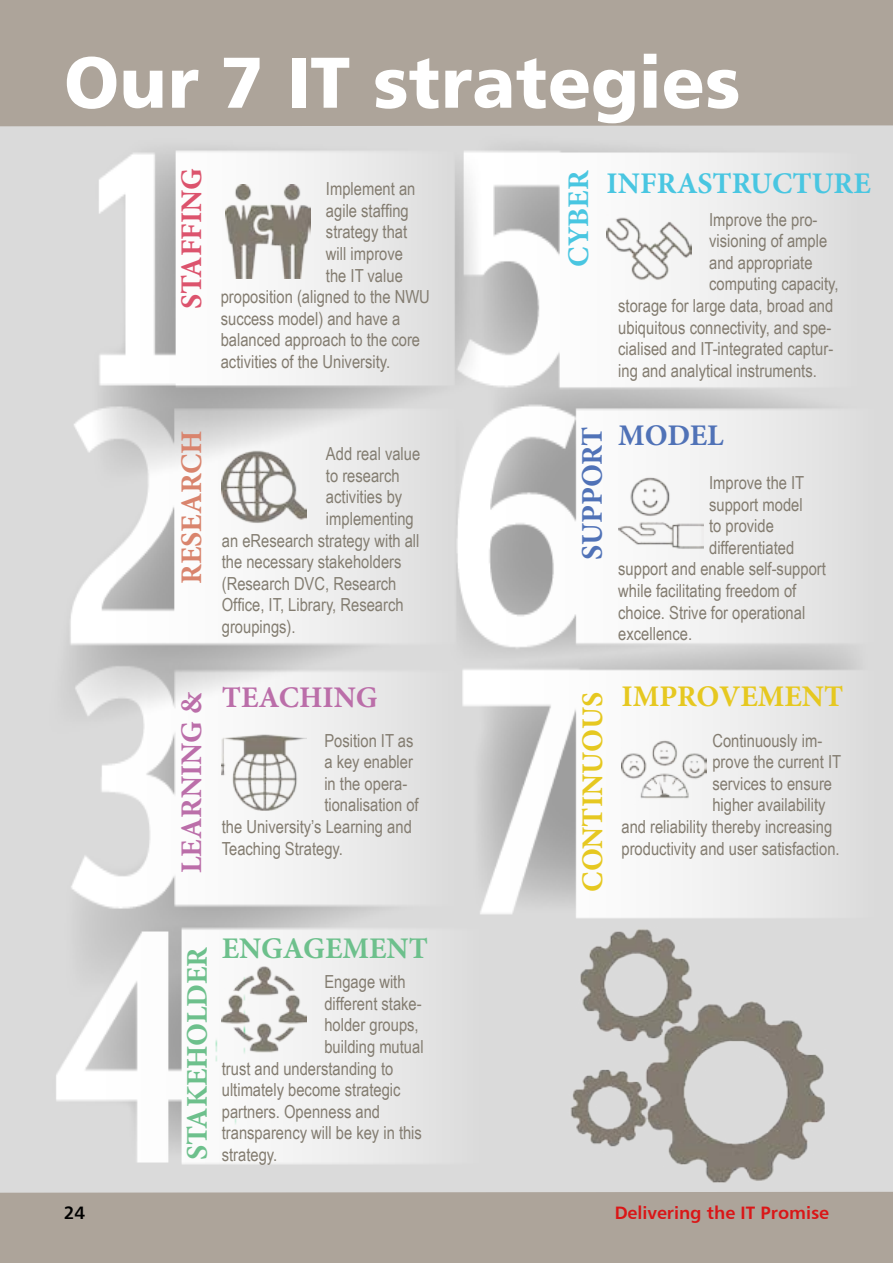
<style>
.page{position:relative;width:893px;height:1263px;background:#ada49a}
.page>*{position:absolute;margin:0;border:0;box-sizing:border-box;transform-origin:0 0}
.t1{font:72px "Humanist 777 BT Black B";color:#fff}
.t2{font:700 30px "Minion Pro";color:#6dc08c}
.t3{font:700 30px "Minion Pro";color:#e6c820}
.t4{font:700 30px "Minion Pro";color:#49c6e1}
.t5{font:700 30px "Minion Pro";color:#bb6ea9}
.t6{font:700 30px "Minion Pro";letter-spacing:-.01em;color:#5072b7}
.t7{font:700 30px "Minion Pro";color:#dc536d}
.t8{font:700 30px "Minion Pro";color:#d9846d}
.t9{font:18px "Arial Narrow";color:#837c70}
.t10{font:18px "Arial Narrow";color:#837d71}
.t11{font:18px "Humanist 777 BT Bold B";color:#da1617}
.t12{font:18px "Humanist 777 BT Bold B";color:#000}
</style>
<div class="page">
<img style="left:0;top:125px;width:893px;height:1068px">
<img style="left:225px;top:184px;width:85px;height:95px">
<img style="left:567px;top:928px;width:264px;height:254px">
<img style="left:222px;top:445px;width:85px;height:79px">
<img style="left:222px;top:732px;width:85px;height:79px">
<img style="left:222px;top:966px;width:85px;height:86px">
<img style="left:607px;top:212px;width:84px;height:75px">
<img style="left:618px;top:474px;width:85px;height:79px">
<img style="left:621px;top:737px;width:85px;height:70px">
<h1 class="t1" style="left:64px;top:36px;width:678px">Our 7 IT strategies</h1>
<h2 class="t7" style="left:170px;top:309px;width:142px;rotate:-90deg">STAFFING</h2>
<p class="t9" style="left:326px;top:176px;width:91px">Implement an</p>
<p class="t9" style="left:326px;top:197px;width:84px">agile staffing</p>
<p class="t9" style="left:326px;top:219px;width:83px">strategy that</p>
<p class="t9" style="left:326px;top:240px;width:79px">will improve</p>
<p class="t9" style="left:326px;top:262px;width:78px">the IT value</p>
<p class="t9" style="left:221px;top:284px;width:211px">proposition (aligned to the NWU</p>
<p class="t9" style="left:221px;top:305px;width:181px">success model) and have a</p>
<p class="t9" style="left:221px;top:327px;width:201px">balanced approach to the core</p>
<p class="t9" style="left:221px;top:348px;width:171px">activities of the University.</p>
<h2 class="t8" style="left:170px;top:584px;width:155px;rotate:-90deg">RESEARCH</h2>
<h2 class="t5" style="left:170px;top:873px;width:182px;rotate:-90deg">LEARNING &amp;</h2>
<p class="t10" style="left:326px;top:441px;width:96px">Add real value</p>
<p class="t10" style="left:326px;top:462px;width:75px">to research</p>
<p class="t10" style="left:326px;top:484px;width:78px">activities by</p>
<p class="t10" style="left:326px;top:505px;width:89px">implementing</p>
<p class="t10" style="left:222px;top:527px;width:199px">an eResearch strategy with all</p>
<p class="t10" style="left:222px;top:549px;width:181px">the necessary stakeholders</p>
<p class="t10" style="left:222px;top:570px;width:176px">(Research DVC, Research</p>
<p class="t10" style="left:222px;top:592px;width:183px">Office, IT, Library, Research</p>
<p class="t10" style="left:222px;top:613px;width:75px">groupings).</p>
<h2 class="t5" style="left:222px;top:677px;width:157px">TEACHING</h2>
<p class="t9" style="left:324px;top:727px;width:91px">Position IT as</p>
<p class="t9" style="left:324px;top:748px;width:90px">a key enabler</p>
<p class="t9" style="left:324px;top:770px;width:84px">in the opera-</p>
<p class="t9" style="left:324px;top:792px;width:96px">tionalisation of</p>
<p class="t9" style="left:222px;top:813px;width:192px">the University’s Learning and</p>
<p class="t9" style="left:222px;top:835px;width:123px">Teaching Strategy.</p>
<h2 class="t2" style="left:176px;top:1160px;width:215px;rotate:-90deg">STAKEHOLDER</h2>
<h2 class="t2" style="left:222px;top:927px;width:208px">ENGAGEMENT</h2>
<p class="t9" style="left:324px;top:969px;width:83px">Engage with</p>
<p class="t9" style="left:324px;top:990px;width:99px">different stake-</p>
<p class="t9" style="left:324px;top:1012px;width:96px">holder groups,</p>
<p class="t9" style="left:324px;top:1033px;width:101px">building mutual</p>
<p class="t9" style="left:222px;top:1055px;width:173px">trust and understanding to</p>
<p class="t9" style="left:222px;top:1077px;width:180px">ultimately become strategic</p>
<p class="t9" style="left:222px;top:1098px;width:160px">partners. Openness and</p>
<p class="t9" style="left:222px;top:1120px;width:202px">transparency will be key in this</p>
<p class="t9" style="left:222px;top:1141px;width:57px">strategy.</p>
<h2 class="t4" style="left:557px;top:267px;width:98px;rotate:-90deg">CYBER</h2>
<h2 class="t4" style="left:607px;top:162px;width:266px">INFRASTRUCTURE</h2>
<p class="t9" style="left:709px;top:206px;width:110px">Improve the pro-</p>
<p class="t9" style="left:709px;top:228px;width:120px">visioning of ample</p>
<p class="t9" style="left:709px;top:249px;width:105px">and appropriate</p>
<p class="t9" style="left:709px;top:271px;width:131px">computing capacity,</p>
<p class="t9" style="left:618px;top:292px;width:216px">storage for large data, broad and</p>
<p class="t9" style="left:618px;top:314px;width:215px">ubiquitous connectivity, and spe-</p>
<p class="t9" style="left:618px;top:336px;width:216px">cialised and IT-integrated captur-</p>
<p class="t9" style="left:618px;top:357px;width:200px">ing and analytical instruments.</p>
<h2 class="t6" style="left:571px;top:560px;width:134px;rotate:-90deg">SUPPORT</h2>
<h2 class="t6" style="left:618px;top:415px;width:107px">MODEL</h2>
<p class="t9" style="left:709px;top:469px;width:97px">Improve the IT</p>
<p class="t9" style="left:709px;top:491px;width:95px">support model</p>
<p class="t9" style="left:709px;top:513px;width:66px">to provide</p>
<p class="t9" style="left:709px;top:534px;width:87px">differentiated</p>
<p class="t9" style="left:618px;top:556px;width:209px">support and enable self-support</p>
<p class="t9" style="left:618px;top:577px;width:180px">while facilitating freedom of</p>
<p class="t9" style="left:618px;top:599px;width:189px">choice. Strive for operational</p>
<p class="t9" style="left:618px;top:621px;width:75px">excellence.</p>
<h2 class="t3" style="left:571px;top:892px;width:201px;rotate:-90deg">CONTINUOUS</h2>
<h2 class="t3" style="left:621px;top:676px;width:223px">IMPROVEMENT</h2>
<p class="t9" style="left:712px;top:727px;width:111px">Continuously im-</p>
<p class="t9" style="left:712px;top:748px;width:130px">prove the current IT</p>
<p class="t9" style="left:712px;top:770px;width:121px">services to ensure</p>
<p class="t9" style="left:712px;top:792px;width:115px">higher availability</p>
<p class="t9" style="left:621px;top:813px;width:212px">and reliability thereby increasing</p>
<p class="t9" style="left:621px;top:835px;width:220px">productivity and user satisfaction.</p>
<p class="t12" style="left:64px;top:1201px;width:23px">24</p>
<p class="t11" style="left:615px;top:1201px;width:216px">Delivering the IT Promise</p>
</div>
